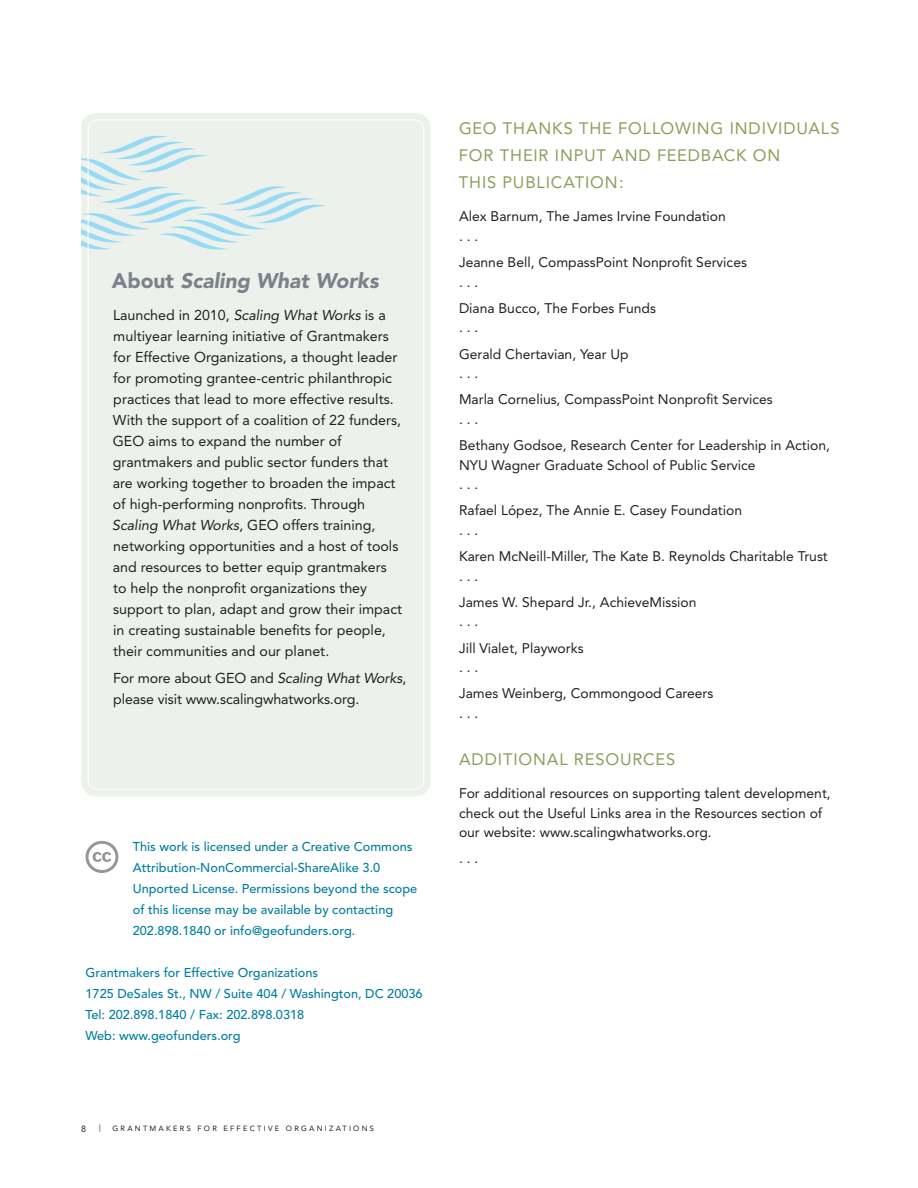
<style>
.page{position:relative;width:918px;height:1188px;background:#fff}
.page>*{position:absolute;margin:0;border:0;box-sizing:border-box;transform-origin:0 0}
.t1{font:italic 900 21px "Avenir";color:#7c818a}
.t2{font:16.5px "Avenir";letter-spacing:.045em;color:#8a9e59}
.t3{font:14.25px/21px "Avenir";color:#231f20}
.t4{font:13.8px/19.5px "Avenir";color:#231f20}
.t5{font:500 12.75px/21px "Avenir";color:#007ea1}
.t6{font:9px "Avenir";color:#231f20}
.t7{font:7.5px "Avenir";letter-spacing:.3em;color:#231f20}
.s1{font-style:normal}
.s2{font-style:italic}
</style>
<div class="page">
<div style="left:81px;top:113px;width:350px;height:683px;background:#edf1ec;border-radius:16px"></div>
<svg style="left:81px;top:135px;width:245px;height:115px"></svg>
<svg style="left:86px;top:841px;width:32px;height:32px"></svg>
<h1 class="t1" style="left:112px;top:268px;width:268px"><span class="s1">About</span> Scaling What Works</h1>
<p class="t3" style="left:112px;top:304px;width:292px">Launched in 2010, <span class="s2">Scaling What Works</span> is a multiyear learning initiative of Grantmakers for Effective Organizations, a thought leader for promoting grantee-centric philanthropic practices that lead to more effective results.<br>With the support of a coalition of 22 funders, GEO aims to expand the number of grantmakers and public sector funders that are working together to broaden the impact of high-performing nonprofits. Through <span class="s2">Scaling What Works</span>, GEO offers training, networking opportunities and a host of tools and resources to better equip grantmakers to help the nonprofit organizations they support to plan, adapt and grow their impact in creating sustainable benefits for people, their communities and our planet.</p>
<p class="t3" style="left:113px;top:668px;width:295px">For more about GEO and <span class="s2">Scaling What Works</span>, please visit www.scalingwhatworks.org.</p>
<p class="t5" style="left:133px;top:836px;width:286px">This work is licensed under a Creative Commons Attribution-NonCommercial-ShareAlike 3.0<br>Unported License. Permissions beyond the scope of this license may be available by contacting 202.898.1840 or info@geofunders.org.</p>
<p class="t5" style="left:86px;top:962px;width:339px">Grantmakers for Effective Organizations<br>1725 DeSales St., NW / Suite 404 / Washington, DC 20036<br>Tel: 202.898.1840 / Fax: 202.898.0318<br>Web: www.geofunders.org</p>
<p class="t6" style="left:81px;top:1123px;width:7px">8</p>
<p class="t7" style="left:99px;top:1123px;width:3px">|</p>
<p class="t7" style="left:113px;top:1124px;width:263px">GRANTMAKERS FOR EFFECTIVE ORGANIZATIONS</p>
<p class="t2" style="left:459px;top:119px;width:50px">GEO thanksthefollowingindivid</p>
<p class="t2" style="left:796px;top:119px;width:21px">uals</p>
<p class="t2" style="left:459px;top:146px;width:11px">fortheirinp</p>
<p class="t2" style="left:584px;top:146px;width:24px">utandfeedbackon</p>
<p class="t2" style="left:459px;top:173px;width:9px">this</p>
<p class="t2" style="left:503px;top:173px;width:34px">Publication</p>
<p class="t2" style="left:619px;top:173px;width:6px">:</p>
<p class="t4" style="left:459px;top:207px;width:268px">Alex Barnum, The James Irvine Foundation ...</p>
<p class="t4" style="left:459px;top:253px;width:289px">Jeanne Bell, CompassPoint Nonprofit Services ...</p>
<p class="t4" style="left:459px;top:298px;width:198px">Diana Bucco, The Forbes Funds ...</p>
<p class="t4" style="left:459px;top:344px;width:171px">Gerald Chertavian, Year U p ...</p>
<p class="t4" style="left:459px;top:390px;width:315px">Marla Cornelius, CompassPoint Nonprofit Services ...</p>
<p class="t4" style="left:459px;top:436px;width:373px">Bethany Godsoe, Research Center for Leadership in Action,<br>NYU Wagner Graduate School of Public Service<br>...</p>
<p class="t4" style="left:459px;top:501px;width:285px">Rafael López, The Annie E. Casey Foundation ...</p>
<p class="t4" style="left:459px;top:547px;width:370px">Karen McNeill-Miller, The Kate B. Reynolds Charitable Trust ...</p>
<p class="t4" style="left:459px;top:592px;width:239px">James W. Shepard Jr., AchieveMission ...</p>
<p class="t4" style="left:459px;top:638px;width:126px">Jill Vialet, Playworks ...</p>
<p class="t4" style="left:459px;top:684px;width:256px">James Weinberg, Commongood Careers ...</p>
<p class="t2" style="left:459px;top:750px;width:24px">Additional</p>
<p class="t2" style="left:574px;top:750px;width:23px">Reso</p>
<p class="t2" style="left:620px;top:750px;width:24px">urces</p>
<p class="t4" style="left:459px;top:784px;width:373px">For additional resources on supporting talent development, check out the Useful Links area in the Resources section of our website: www.scalingwhatworks.org.</p>
<p class="t4" style="left:459px;top:849px;width:21px">...</p>
</div>
